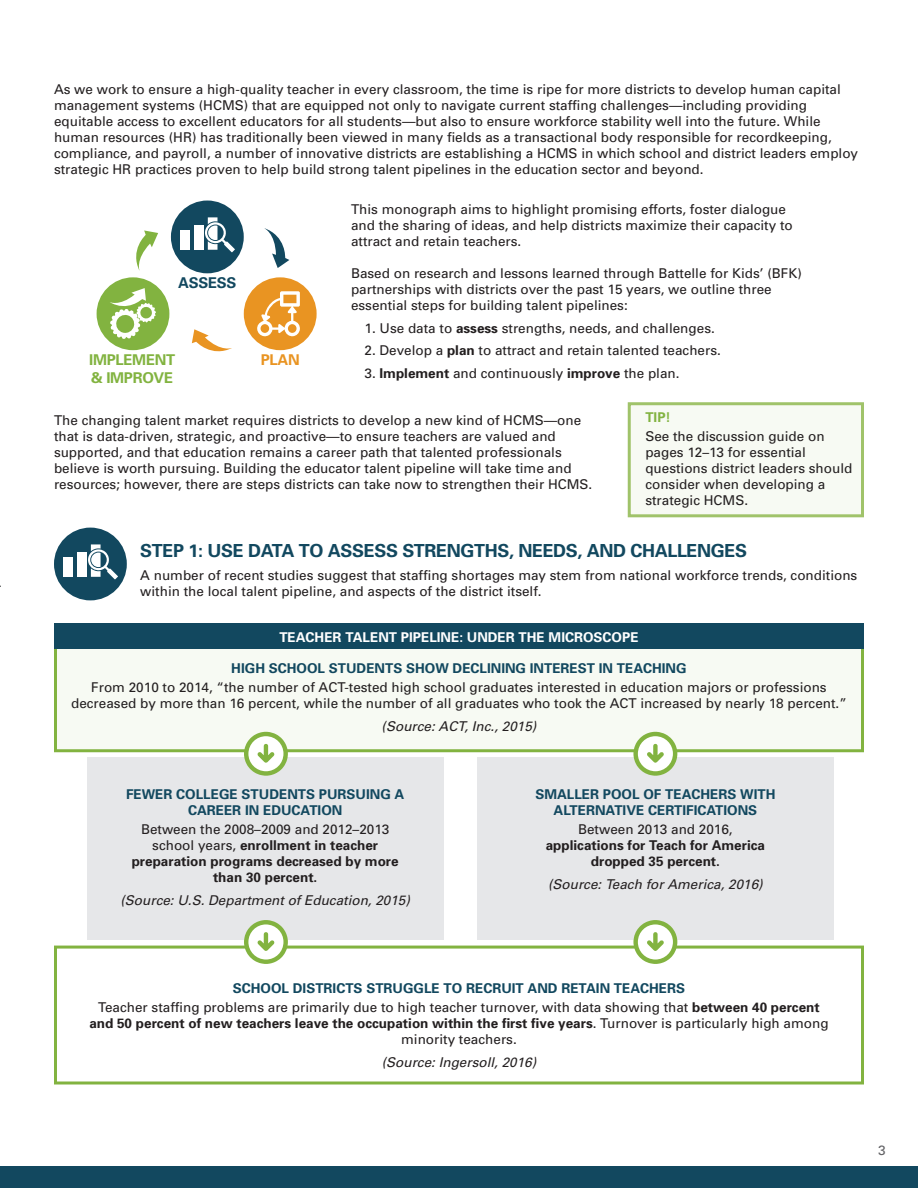
<style>
.page{position:relative;width:918px;height:1188px;background:#fff}
.page>*{position:absolute;margin:0;border:0;box-sizing:border-box;transform-origin:0 0}
.t1{font:700 18px "Univers";letter-spacing:-.02em;color:#12485f}
.t2{font:700 14.85px "Univers";letter-spacing:-.02em;color:#82b340}
.t3{font:700 14.85px "Univers";letter-spacing:-.02em;color:#12485f}
.t4{font:700 14.85px "Univers";color:#e99422}
.t5{font:13.5px/16px "Univers";color:#231f20}
.t6{font:700 13.5px/16px "Univers";color:#12485f;text-align:center}
.t7{font:700 13.5px/16px "Univers";color:#231f20;text-align:center}
.t8{font:italic 13.5px "Univers";color:#231f20}
.t9{font:700 13.5px "Univers";color:#fff}
.t10{font:700 13.5px "Univers";color:#82b340}
.t11{font:13.5px "Univers";color:#636366}
.s1{font-weight:700}
.s2{font-weight:400}
</style>
<div class="page">
<div style="left:171px;top:201px;width:73px;height:72px;background:#12485f;border-radius:50%"></div>
<div style="left:181px;top:230px;width:9px;height:20px;background:#fff"></div>
<div style="left:194px;top:225px;width:10px;height:25px;background:#fff"></div>
<svg style="left:205px;top:217px;width:30px;height:35px"></svg>
<div style="left:244px;top:277px;width:73px;height:73px;background:#e99422;border-radius:50%"></div>
<svg style="left:257px;top:291px;width:43px;height:45px"></svg>
<div style="left:97px;top:277px;width:72px;height:73px;background:#82b340;border-radius:50%"></div>
<svg style="left:110px;top:288px;width:46px;height:51px"></svg>
<svg style="left:136px;top:230px;width:22px;height:41px"></svg>
<svg style="left:264px;top:228px;width:25px;height:40px"></svg>
<svg style="left:192px;top:329px;width:40px;height:23px"></svg>
<div style="left:88px;top:758px;width:356px;height:182px;background:#e6e7e9"></div>
<div style="left:477px;top:758px;width:356px;height:182px;background:#e6e7e9"></div>
<div style="left:54px;top:626px;width:810px;height:126px;background:#f7faf3;border:3px solid #82b340"></div>
<div style="left:54px;top:946px;width:810px;height:138px;background:#fff;border:3px solid #82b340"></div>
<div style="left:54px;top:623px;width:810px;height:25px;background:#12485f"></div>
<svg style="left:244px;top:732px;width:44px;height:44px"></svg>
<svg style="left:244px;top:920px;width:44px;height:44px"></svg>
<svg style="left:633px;top:732px;width:44px;height:44px"></svg>
<svg style="left:633px;top:920px;width:44px;height:44px"></svg>
<div style="left:628px;top:402px;width:236px;height:115px;background:#f7faf3;border:3px solid #a0c36a"></div>
<div style="left:54px;top:528px;width:73px;height:72px;background:#12485f;border-radius:50%"></div>
<div style="left:64px;top:557px;width:9px;height:20px;background:#fff"></div>
<div style="left:77px;top:552px;width:10px;height:25px;background:#fff"></div>
<svg style="left:88px;top:544px;width:30px;height:35px"></svg>
<div style="left:0;top:1166px;width:918px;height:22px;background:#12485f"></div>
<p class="t5" style="left:54px;top:81px;width:806px">As we work to ensure a high-quality teacher in every classroom, the time is ripe for more districts to develop human capital management systems (HCMS) that are equipped not only to navigate current staffing challenges—including providing equitable access to excellent educators for all students—but also to ensure workforce stability well into the future. While human resources (HR) has traditionally been viewed in many fields as a transactional body responsible for recordkeeping, compliance, and payroll, a number of innovative districts are establishing a HCMS in which school and district leaders employ strategic HR practices proven to help build strong talent pipelines in the education sector and beyond.</p>
<p class="t3" style="left:178px;top:274px;width:60px">ASSESS</p>
<p class="t2" style="left:89px;top:350px;width:88px">IMPLEMENT</p>
<p class="t4" style="left:261px;top:350px;width:40px">PLAN</p>
<p class="t2" style="left:91px;top:368px;width:83px">&amp; IMPROVE</p>
<p class="t5" style="left:351px;top:201px;width:443px">This monograph aims to highlight promising efforts, foster dialogue and the sharing of ideas, and help districts maximize their capacity to attract and retain teachers.</p>
<p class="t5" style="left:351px;top:265px;width:452px">Based on research and lessons learned through Battelle for Kids’ (BFK) partnerships with districts over the past 15 years, we outline three essential steps for building talent pipelines:</p>
<p class="t5" style="left:364px;top:320px;width:352px">1. Use data to <span class="s1">assess</span> strengths, needs, and challenges.</p>
<p class="t5" style="left:364px;top:343px;width:358px">2. Develop a <span class="s1">plan</span> to attract and retain talented teachers.</p>
<p class="t5" style="left:364px;top:366px;width:317px">3. <span class="s1">Implement</span> and continuously <span class="s1">improve</span> the plan.</p>
<p class="t5" style="left:54px;top:412px;width:540px">The changing talent market requires districts to develop a new kind of HCMS—one that is data-driven, strategic, and proactive—to ensure teachers are valued and supported, and that education remains a career path that talented professionals believe is worth pursuing. Building the educator talent pipeline will take time and resources; however, there are steps districts can take now to strengthen their HCMS.</p>
<p class="t10" style="left:645px;top:409px;width:27px">TIP!</p>
<p class="t5" style="left:645px;top:429px;width:209px">See the discussion guide on pages 12–13 for essential questions district leaders should consider when developing a strategic HCMS.</p>
<p class="t1" style="left:140px;top:540px;width:608px">STEP 1: USE DATA TO ASSESS STRENGTHS, NEEDS, AND CHALLENGES</p>
<p class="t5" style="left:140px;top:567px;width:719px">A number of recent studies suggest that staffing shortages may stem from national workforce trends, conditions within the local talent pipeline, and aspects of the district itself.</p>
<p class="t9" style="left:279px;top:629px;width:361px">TEACHER TALENT PIPELINE: UNDER THE MICROSCOPE</p>
<p class="t6" style="left:231px;top:661px;width:457px">HIGH SCHOOL STUDENTS SHOW DECLINING INTEREST IN TEACHING</p>
<p class="t5" style="left:71px;top:680px;width:777px;text-align:center">From 2010 to 2014, “the number of ACT-tested high school graduates interested in education majors or professions decreased by more than 16 percent, while the number of all graduates who took the ACT increased by nearly 18 percent.”</p>
<p class="t8" style="left:382px;top:718px;width:156px">(Source: ACT, Inc., 2015)</p>
<p class="t6" style="left:126px;top:786px;width:280px">FEWER COLLEGE STUDENTS PURSUING A<br>CAREER IN EDUCATION</p>
<p class="t7" style="left:132px;top:821px;width:269px"><span class="s2">Between the 2008–2009 and 2012–2013 school years,</span> enrollment in teacher preparation programs decreased by more than 30 percent.</p>
<p class="t8" style="left:120px;top:892px;width:291px">(Source: U.S. Department of Education, 2015)</p>
<p class="t6" style="left:535px;top:786px;width:242px">SMALLER POOL OF TEACHERS WITH<br>ALTERNATIVE CERTIFICATIONS</p>
<p class="t7" style="left:546px;top:821px;width:221px"><span class="s2">Between 2013 and 2016, </span>applications for Teach for America dropped 35 percent.</p>
<p class="t8" style="left:548px;top:876px;width:216px">(Source: Teach for America, 2016)</p>
<p class="t6" style="left:233px;top:980px;width:454px">SCHOOL DISTRICTS STRUGGLE TO RECRUIT AND RETAIN TEACHERS</p>
<p class="t5" style="left:89px;top:999px;width:741px;text-align:center">Teacher staffing problems are primarily due to high teacher turnover, with data showing that <span class="s1">between 40 percent and 50 percent of new teachers leave the occupation within the first five years</span>. Turnover is particularly high among minority teachers.</p>
<p class="t8" style="left:382px;top:1054px;width:156px">(Source: Ingersoll, 2016)</p>
<p class="t11" style="left:878px;top:1142px;width:9px">3</p>
</div>
